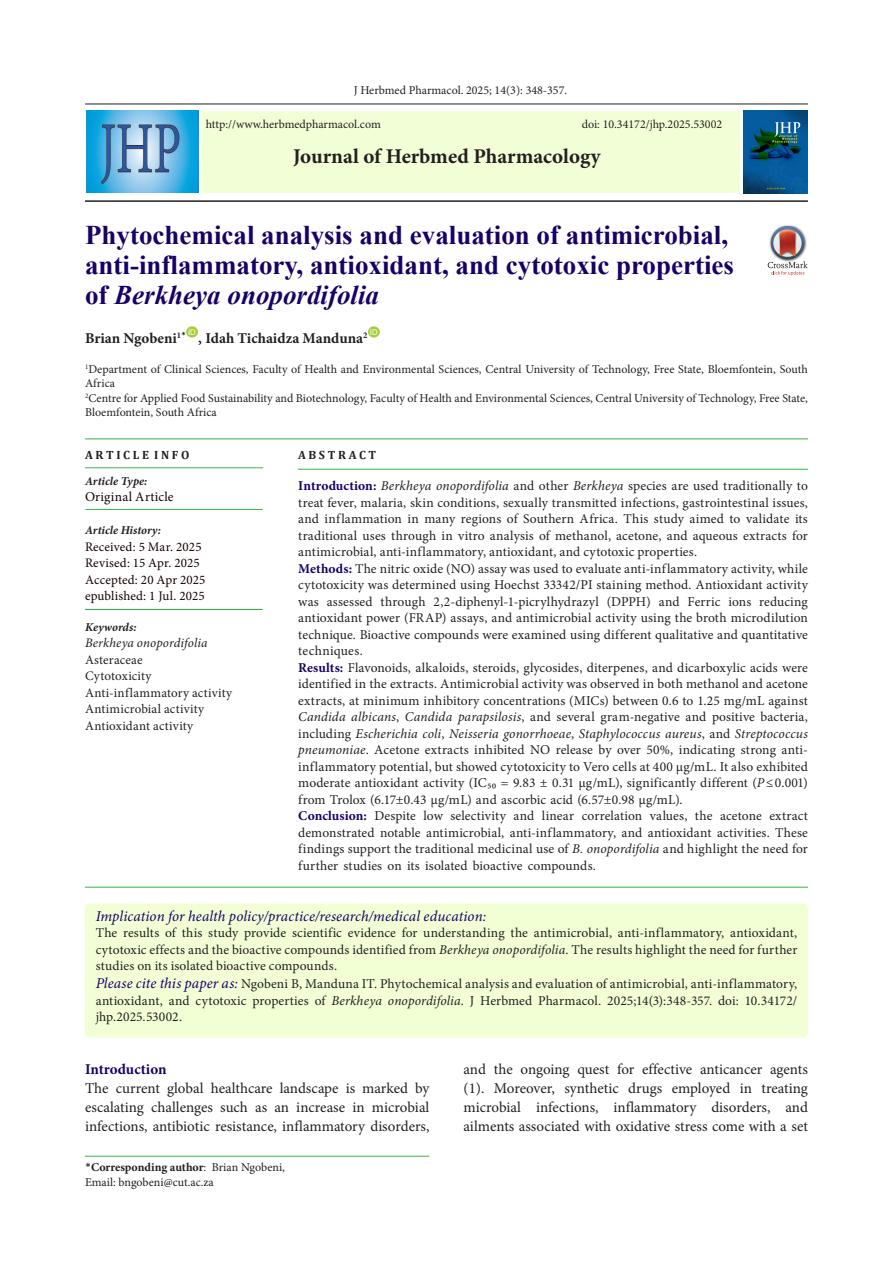
<style>
.page{position:relative;width:893px;height:1263px;background:#fff}
.page>*{position:absolute;margin:0;border:0;box-sizing:border-box;transform-origin:0 0}
.t1{font:700 27px/30px "Times New Roman";color:#190066}
.t2{font:700 21px "Minion Pro";color:#231f20}
.t3{font:15px/18.9px "Minion Pro";color:#231f20;text-align:justify}
.abstract{font:italic 15px "Minion Pro";letter-spacing:.005em;color:#190066}
.t4{font:700 15px "Minion Pro";color:#231f20}
.List_Paragraph{font:700 15px "Minion Pro";letter-spacing:-.005em;color:#190066}
.abstract-2{font:13.5px/16.5px "Minion Pro";letter-spacing:.005em;color:#231f20;text-align:justify}
.t5{font:13.5px "Minion Pro";letter-spacing:.025em;color:#170000}
.t6{font:13.05px/16.5px "Minion Pro";letter-spacing:.015em;color:#231f20}
.t7{font:13.05px "Minion Pro";letter-spacing:.005em;color:#170000}
.t8{font:italic 13.05px "Minion Pro";letter-spacing:.01em;color:#231f20}
.t9{font:12px/14.4px "Minion Pro";color:#231f20}
.t10{font:italic 700 12px "Minion Pro";color:#231f20}
.t11{font:700 12px "Minion Pro";color:#231f20}
.t12{font:700 12px "Cambria";color:#231f20}
.t13{font:7.8px "Arial";color:#fff}
.s1{font-style:italic}
.s2{font-weight:700;color:#190066}
.s3{font-family:"Optima LT Std"}
.s4{font-style:italic;font-size:15px;color:#190066}
.s5{font-family:"Calibri";font-weight:400}
.s6{font-weight:400}
</style>
<div class="page">
<hr style="left:85px;top:104px;width:723px;height:1px;background:#231f20">
<hr style="left:85px;top:200px;width:723px;height:2px;background:#231f20">
<div style="left:203px;top:111px;width:537px;height:81px;background:#f2ffd6"></div>
<div style="left:186px;top:326px;width:12px;height:12px;background:#a6ce39;border-radius:50%"></div>
<div style="left:368px;top:326px;width:12px;height:12px;background:#a6ce39;border-radius:50%"></div>
<hr style="left:85px;top:1156px;width:344px;height:1px;background:#3ab54a">
<div style="left:85px;top:903px;width:723px;height:134px;background:#f2ffd5;border-radius:5px"></div>
<hr style="left:298px;top:469px;width:510px;height:1px;background:#35b44a">
<hr style="left:85px;top:438px;width:723px;height:1px;background:#30ad4a">
<hr style="left:85px;top:887px;width:723px;height:1px;background:#35b44a">
<hr style="left:85px;top:467px;width:178px;height:1px;background:#42b649">
<hr style="left:85px;top:609px;width:178px;height:1px;background:#2c9c47">
<hr style="left:85px;top:509px;width:178px;height:1px;background:#35b44a">
<img style="left:744px;top:111px;width:64px;height:83px">
<img style="left:85px;top:111px;width:114px;height:81px">
<img style="left:782px;top:225px;width:12px;height:1px">
<svg style="left:768px;top:226px;width:40px;height:49px"></svg>
<p class="t9" style="left:354px;top:83px;width:215px">J Herbmed Pharmacol. 2025; 14(3): 348-357.</p>
<p class="t9" style="left:206px;top:117px;width:177px">http://www.herbmedpharmacol.com</p>
<p class="t9" style="left:582px;top:117px;width:142px">doi: 10.34172/jhp.2025.53002</p>
<p class="t2" style="left:293px;top:142px;width:309px">Journal of Herbmed Pharmacology</p>
<p class="t1" style="left:85px;top:219px;width:650px">Phytochemical analysis and evaluation of antimicrobial, anti-inflammatory, antioxidant, and cytotoxic properties of <span class="s1">Berkheya onopordifolia</span></p>
<p class="t4" style="left:85px;top:328px;width:102px">Brian Ngobeni<sup>1</sup><sup>*</sup></p>
<p class="t13" style="left:188px;top:327px;width:9px">ID</p>
<p class="t13" style="left:370px;top:327px;width:9px">ID</p>
<p class="t9" style="left:85px;top:362px;width:724px"><sup>1</sup>Department of Clinical Sciences, Faculty of Health and Environmental Sciences, Central University of Technology, Free State, Bloemfontein, South<br>Africa</p>
<p class="t9" style="left:85px;top:391px;width:724px"><sup>2</sup>Centre for Applied Food Sustainability and Biotechnology, Faculty of Health and Environmental Sciences, Central University of Technology, Free State,<br>Bloemfontein, South Africa</p>
<p class="t4" style="left:198px;top:328px;width:171px">, Idah Tichaidza Manduna<sup>2</sup></p>
<p class="t12" style="left:85px;top:446px;width:106px">A R T I C L E I N F O</p>
<p class="t10" style="left:85px;top:472px;width:64px">Article Type:</p>
<p class="t5" style="left:85px;top:488px;width:90px">Original Article</p>
<p class="t10" style="left:85px;top:522px;width:78px">Article History:</p>
<p class="t7" style="left:85px;top:538px;width:118px">Received: 5 Mar. 2025</p>
<p class="t7" style="left:85px;top:554px;width:116px">Revised: 15 Apr. 2025</p>
<p class="t7" style="left:85px;top:571px;width:122px">Accepted: 20 Apr 2025</p>
<p class="t7" style="left:85px;top:587px;width:121px">epublished: 1 Jul. 2025</p>
<p class="t10" style="left:85px;top:618px;width:53px">Keywords:</p>
<p class="t8" style="left:85px;top:634px;width:124px">Berkheya onopordifolia</p>
<p class="t6" style="left:85px;top:652px;width:59px">Asteraceae</p>
<p class="t6" style="left:85px;top:668px;width:68px">Cytotoxicity</p>
<p class="t6" style="left:85px;top:685px;width:149px">Anti-inflammatory activity<br>Antimicrobial activity</p>
<p class="t6" style="left:85px;top:718px;width:110px">Antioxidant activity</p>
<p class="t12" style="left:298px;top:446px;width:80px">A B S T R A C T</p>
<p class="abstract-2" style="left:298px;top:478px;width:511px"><span class="s2">Introduction:</span> <span class="s1">Berkheya onopordifolia</span> and other <span class="s1">Berkheya</span> species are used traditionally to treat fever, malaria, skin conditions, sexually transmitted infections, gastrointestinal issues, and inflammation in many regions of Southern Africa. This study aimed to validate its traditional uses through in vitro analysis of methanol, acetone, and aqueous extracts for antimicrobial, anti-inflammatory, antioxidant, and cytotoxic properties.</p>
<p class="abstract-2" style="left:298px;top:560px;width:511px"><span class="s2">Methods:</span> The nitric oxide (NO) assay was used to evaluate anti-inflammatory activity, while cytotoxicity was determined using Hoechst 33342/PI staining method. Antioxidant activity was assessed through 2,2-diphenyl-1-picrylhydrazyl (DPPH) and Ferric ions reducing antioxidant power (FRAP) assays, and antimicrobial activity using the broth microdilution technique. Bioactive compounds were examined using different qualitative and quantitative techniques.</p>
<p class="abstract-2" style="left:298px;top:659px;width:511px"><span class="s2">Results:</span> Flavonoids, alkaloids, steroids, glycosides, diterpenes, and dicarboxylic acids were identified in the extracts. Antimicrobial activity was observed in both methanol and acetone extracts, at minimum inhibitory concentrations (MICs) between 0.6 to 1.25 mg/mL against <span class="s1">Candida albicans</span>, <span class="s1">Candida parapsilosis</span>, and several gram-negative and positive bacteria, including <span class="s1">Escherichia coli</span>, <span class="s1">Neisseria gonorrhoeae</span>, <span class="s1">Staphylococcus aureus</span>, and <span class="s1">Streptococcus pneumoniae</span>. Acetone extracts inhibited NO release by over 50%, indicating strong anti&shy;inflammatory potential, but showed cytotoxicity to Vero cells at 400 µg/mL. It also exhibited moderate antioxidant activity (IC₅₀ = 9.83 ± 0.31 µg/mL), significantly different (<span class="s1">P</span><span class="s3">≤</span>0.001) from Trolox (6.17±0.43 µg/mL) and ascorbic acid (6.57±0.98 µg/mL).</p>
<p class="abstract-2" style="left:298px;top:808px;width:511px"><span class="s2">Conclusion:</span> Despite low selectivity and linear correlation values, the acetone extract demonstrated notable antimicrobial, anti-inflammatory, and antioxidant activities. These findings support the traditional medicinal use of <span class="s1">B. onopordifolia</span> and highlight the need for further studies on its isolated bioactive compounds.</p>
<p class="abstract" style="left:96px;top:905px;width:392px">Implication for health policy/practice/research/medical education:</p>
<p class="abstract-2" style="left:96px;top:924px;width:703px">The results of this study provide scientific evidence for understanding the antimicrobial, anti-inflammatory, antioxidant, cytotoxic effects and the bioactive compounds identified from <span class="s1">Berkheya onopordifolia</span>. The results highlight the need for further studies on its isolated bioactive compounds.</p>
<p class="abstract-2" style="left:96px;top:975px;width:703px"><span class="s4">Please cite this paper as:</span> Ngobeni B, Manduna IT. Phytochemical analysis and evaluation of antimicrobial, anti-inflammatory, antioxidant, and cytotoxic properties of <span class="s1">Berkheya onopordifolia</span>. J Herbmed Pharmacol. 2025;14(3):348-357. doi: 10.34172/ jhp.2025.53002.</p>
<p class="List_Paragraph" style="left:85px;top:1059px;width:83px">Introduction</p>
<p class="t3" style="left:85px;top:1079px;width:346px">The current global healthcare landscape is marked by escalating challenges such as an increase in microbial infections, antibiotic resistance, inflammatory disorders,</p>
<p class="t11" style="left:85px;top:1159px;width:201px"><span class="s5">*</span>Corresponding author<span class="s6">: Brian Ngobeni,</span></p>
<p class="t9" style="left:85px;top:1175px;width:130px">Email: bngobeni@cut.ac.za</p>
<p class="t3" style="left:463px;top:1060px;width:346px">and the ongoing quest for effective anticancer agents (1). Moreover, synthetic drugs employed in treating microbial infections, inflammatory disorders, and ailments associated with oxidative stress come with a set</p>
</div>
